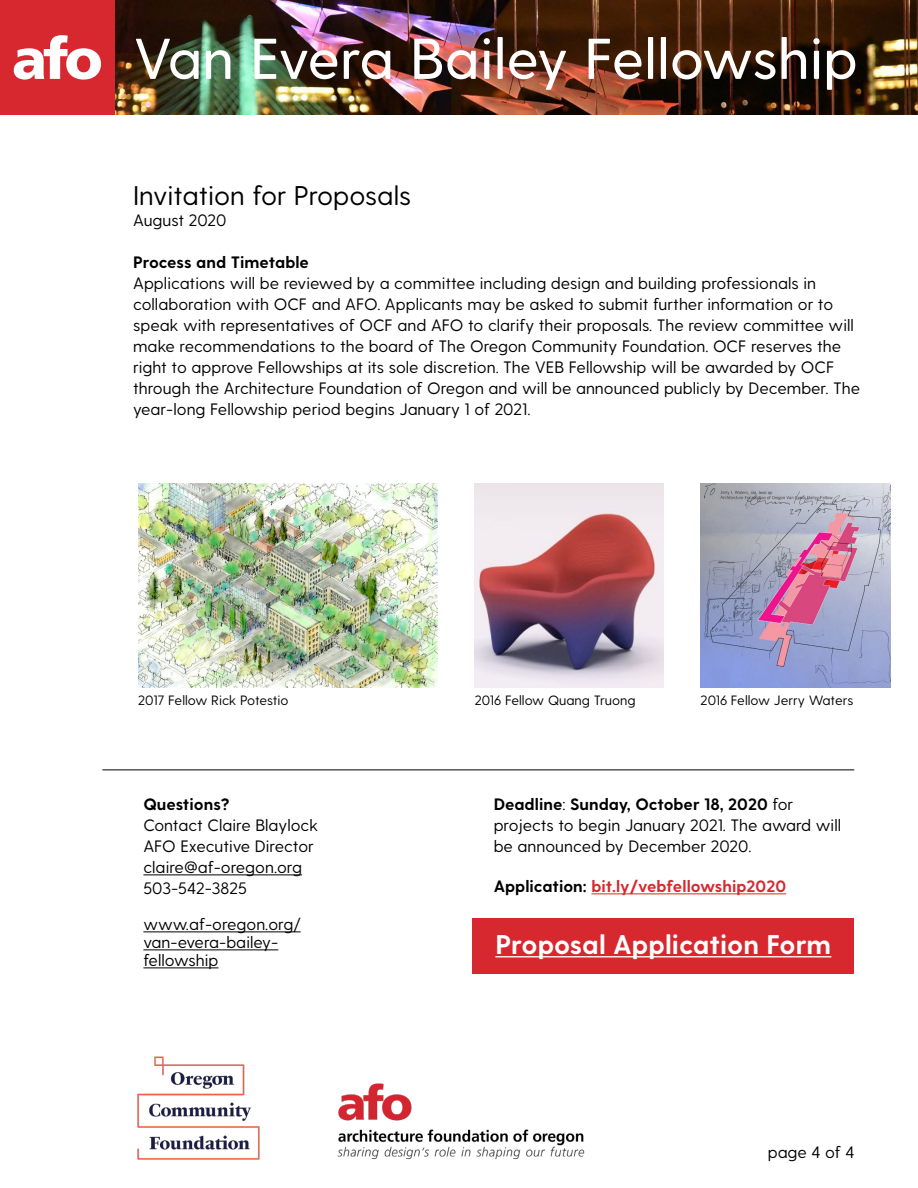
<style>
.page{position:relative;width:918px;height:1188px;background:#fff}
.page>*{position:absolute;margin:0;border:0;box-sizing:border-box;transform-origin:0 0}
.t1{font:500 57.3px "Greycliff CF";color:#fff}
.t2{font:700 27px "Greycliff CF";color:#fff}
.t3{font:27px "Greycliff CF";color:#000}
.t4{font:16.5px/21px "Greycliff CF";color:#000}
.t5{font:700 16.5px "Greycliff CF";color:#d7282f}
.t6{font:700 16.5px "Greycliff CF";color:#000}
.t7{font:13.5px "Greycliff CF";color:#000}
.s1{font-family:"Frutiger LT Std";font-weight:900}
.s2{font-weight:700}
.s3{color:#000}
</style>
<div class="page">
<img style="left:115px;top:0;width:803px;height:115px">
<div style="left:0;top:0;width:115px;height:115px;background:#d7282f"></div>
<img style="left:475px;top:483px;width:189px;height:205px">
<img style="left:138px;top:483px;width:300px;height:205px">
<img style="left:701px;top:483px;width:190px;height:205px">
<img style="left:337px;top:1083px;width:248px;height:77px">
<img style="left:137px;top:1056px;width:123px;height:104px">
<div style="left:472px;top:918px;width:382px;height:55px;background:#d7282f"></div>
<hr style="left:143px;top:874px;width:159px;height:1px;background:#000">
<hr style="left:143px;top:931px;width:158px;height:1px;background:#000">
<hr style="left:143px;top:949px;width:135px;height:1px;background:#000">
<hr style="left:143px;top:967px;width:75px;height:1px;background:#000">
<hr style="left:495px;top:956px;width:336px;height:1px;background:#fff">
<hr style="left:102px;top:770px;width:752px;height:1px;background:#000">
<hr style="left:591px;top:893px;width:195px;height:1px;background:#d7282f">
<h1 class="t1" style="left:12px;top:25px;width:848px"><span class="s1">afo</span> Van Evera Bailey Fellowship</h1>
<p class="t3" style="left:133px;top:180px;width:280px">Invitation for Proposals</p>
<p class="t4" style="left:133px;top:210px;width:95px">August 2020</p>
<p class="t6" style="left:133px;top:253px;width:177px">Process and Timetable</p>
<p class="t4" style="left:133px;top:273px;width:729px">Applications will be reviewed by a committee including design and building professionals in collaboration with OCF and AFO. Applicants may be asked to submit further information or to speak with representatives of OCF and AFO to clarify their proposals. The review committee will make recommendations to the board of The Oregon Community Foundation. OCF reserves the right to approve Fellowships at its sole discretion. The VEB Fellowship will be awarded by OCF through the Architecture Foundation of Oregon and will be announced publicly by December. The year-long Fellowship period begins January 1 of 2021.</p>
<p class="t7" style="left:138px;top:692px;width:152px">2017 Fellow Rick Potestio</p>
<p class="t7" style="left:475px;top:692px;width:162px">2016 Fellow Quang Truong</p>
<p class="t7" style="left:701px;top:692px;width:154px">2016 Fellow Jerry Waters</p>
<p class="t6" style="left:143px;top:795px;width:88px">Questions?</p>
<p class="t4" style="left:143px;top:815px;width:176px">Contact Claire Blaylock</p>
<p class="t4" style="left:143px;top:836px;width:172px">AFO Executive Director</p>
<p class="t4" style="left:143px;top:857px;width:160px">claire@af-oregon.org</p>
<p class="t4" style="left:143px;top:878px;width:105px">503-542-3825</p>
<p class="t4" style="left:143px;top:916px;width:159px;line-height:18px">www.af-oregon.org/ van-evera-bailey&shy;fellowship</p>
<p class="t4" style="left:494px;top:794px;width:349px"><span class="s2">Deadline</span>: <span class="s2">Sunday, October 18, 2020</span> for projects to begin January 2021. The award will be announced by December 2020.</p>
<p class="t5" style="left:494px;top:877px;width:294px"><span class="s3">Application:</span> bit.ly/vebfellowship2020</p>
<p class="t2" style="left:495px;top:928px;width:337px">Proposal Application Form</p>
<p class="t4" style="left:768px;top:1142px;width:88px">page 4 of 4</p>
</div>
